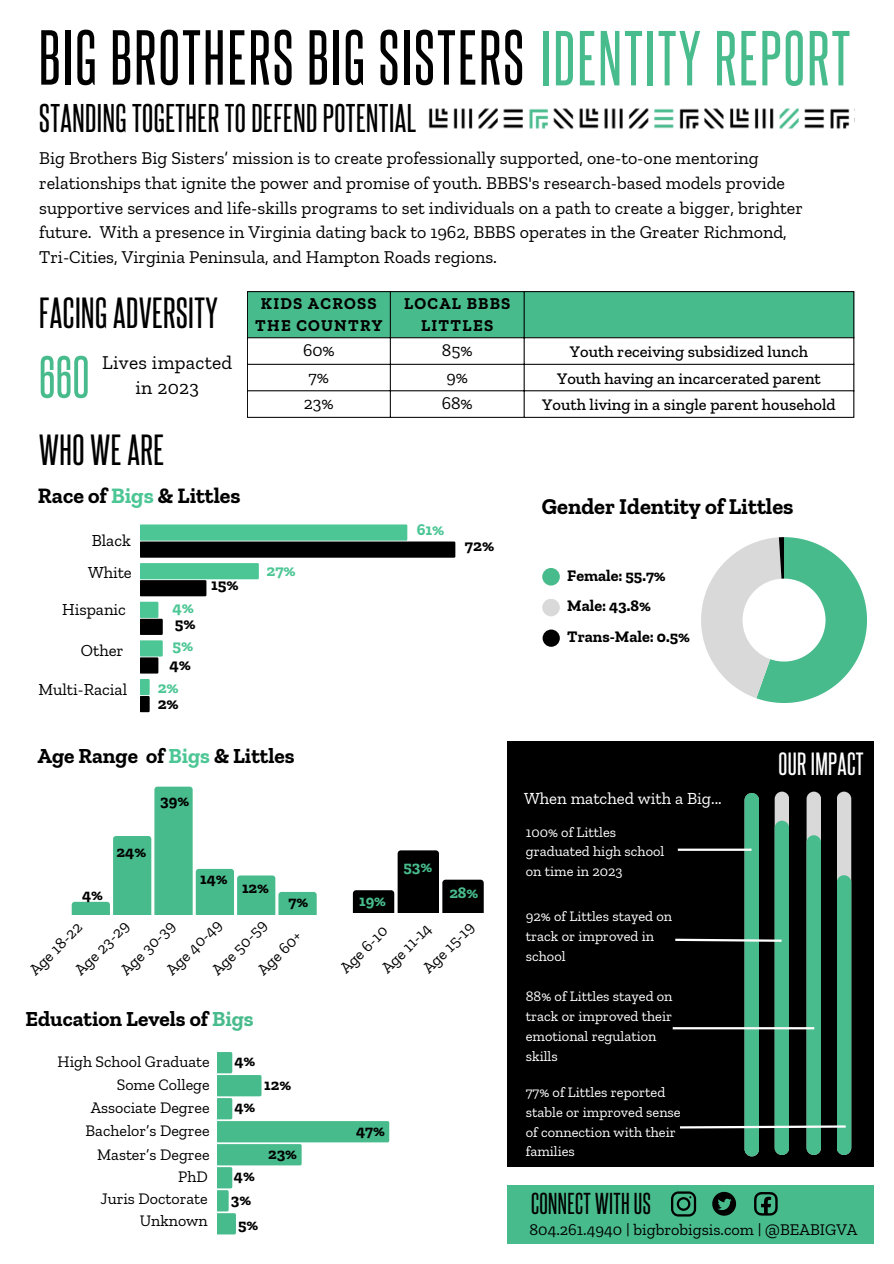
<style>
.page{position:relative;width:894px;height:1264px;background:#fff}
.page>*{position:absolute;margin:0;border:0;box-sizing:border-box;transform-origin:0 0}
.t1{font:66.15px "Steelfish Rg";letter-spacing:.035em;color:#000}
.t2{font:50.55px "Steelfish Rg";color:#48bb8c}
.t3{font:37.5px "Steelfish Rg";letter-spacing:.015em;color:#000}
.t4{font:34.5px "Steelfish Rg";letter-spacing:.015em;color:#000}
.t5{font:27.6px "Steelfish Rg";letter-spacing:.015em;color:#fff}
.t6{font:26.1px "Steelfish Rg";letter-spacing:.015em;color:#000}
.t7{font:700 22.5px "Zilla Slab";color:#000}
.t8{font:700 21.9px "Zilla Slab";color:#000}
.t9{font:700 21.3px "Zilla Slab";color:#000}
.t10{font:19.5px "Zilla Slab";letter-spacing:.015em;color:#000}
.t11{font:18px/24.8px "Zilla Slab";color:#000}
.t12{font:17.7px "Zilla Slab";color:#000}
.t13{font:16.8px "Zilla Slab";color:#000}
.t14{font:16.8px "Zilla Slab";color:#fff}
.t15{font:500 16.5px "Zilla Slab";color:#000}
.t16{font:700 16.5px/22.5px "Zilla Slab";letter-spacing:.075em;color:#000;text-align:center}
.t17{font:700 16.5px "Zilla Slab";color:#4bc694}
.t18{font:16.35px "Zilla Slab";color:#000}
.t19{font:16.05px "Zilla Slab";color:#000}
.t20{font:700 16.05px "Zilla Slab";color:#000}
.t21{font:700 16.05px "Zilla Slab";color:#48bb8c}
.t22{font:14.4px/19.8px "Zilla Slab";color:#fff}
.s1{color:#49bc8d}
.s2{color:#4bc694}
.s3{color:#48bb8c}
</style>
<div class="page">
<img style="left:428px;top:108px;width:422px;height:21px">
<div style="left:248px;top:292px;width:605px;height:45px;background:#48bb8c"></div>
<svg style="left:248px;top:338px;width:605px;height:79px"></svg>
<hr style="left:247px;top:292px;width:1px;height:125px;background:#000">
<hr style="left:390px;top:292px;width:1px;height:125px;background:#000">
<hr style="left:523px;top:292px;width:1px;height:125px;background:#000">
<hr style="left:853px;top:292px;width:1px;height:125px;background:#000">
<hr style="left:247px;top:291px;width:606px;height:1px;background:#000">
<hr style="left:247px;top:337px;width:606px;height:1px;background:#000">
<hr style="left:247px;top:364px;width:606px;height:1px;background:#000">
<hr style="left:247px;top:390px;width:606px;height:1px;background:#000">
<hr style="left:247px;top:417px;width:606px;height:1px;background:#000">
<svg style="left:141px;top:524px;width:314px;height:33px;background:#3c6f5a"></svg>
<svg style="left:141px;top:563px;width:118px;height:110px"></svg>
<svg style="left:141px;top:679px;width:9px;height:33px"></svg>
<div style="left:506px;top:741px;width:367px;height:425px;background:#000"></div>
<div style="left:836px;top:791px;width:15px;height:363px;background:#d9d9d9;border-radius:7px"></div>
<div style="left:836px;top:875px;width:15px;height:279px;background:#49bc8d;border-radius:7px"></div>
<div style="left:806px;top:791px;width:14px;height:363px;background:#d9d9d9;border-radius:7px"></div>
<div style="left:806px;top:835px;width:14px;height:319px;background:#49bc8d;border-radius:7px"></div>
<div style="left:774px;top:791px;width:15px;height:363px;background:#d9d9d9;border-radius:7px"></div>
<div style="left:774px;top:820px;width:15px;height:334px;background:#49bc8d;border-radius:7px"></div>
<div style="left:744px;top:793px;width:14px;height:363px;background:#49bc8d;border-radius:7px"></div>
<svg style="left:680px;top:1124px;width:166px;height:5px"></svg>
<hr style="left:672px;top:1027px;width:142px;height:2px;background:#fff">
<svg style="left:675px;top:937px;width:107px;height:6px"></svg>
<hr style="left:677px;top:848px;width:74px;height:2px;background:#fff">
<svg style="left:72px;top:786px;width:244px;height:129px"></svg>
<svg style="left:353px;top:850px;width:130px;height:62px"></svg>
<svg style="left:701px;top:537px;width:165px;height:166px"></svg>
<svg style="left:218px;top:1052px;width:171px;height:182px"></svg>
<div style="left:542px;top:629px;width:17px;height:17px;background:#000;border-radius:50%"></div>
<div style="left:542px;top:598px;width:17px;height:18px;background:#d9d9d9;border-radius:50%"></div>
<div style="left:542px;top:568px;width:17px;height:17px;background:#48bb8c;border-radius:50%"></div>
<div style="left:506px;top:1185px;width:367px;height:58px;background:#48bb8c"></div>
<svg style="left:712px;top:1191px;width:23px;height:24px"></svg>
<svg style="left:754px;top:1192px;width:23px;height:23px"></svg>
<svg style="left:671px;top:1191px;width:25px;height:25px"></svg>
<p class="t1" style="left:39px;top:15px;width:812px">BIG BROTHERS BIG SISTERS <span class="s1">IDENTITY REPORT</span></p>
<p class="t4" style="left:39px;top:96px;width:378px">STANDING TOGETHERTODEFENDPOTENTIAL</p>
<p class="t11" style="left:39px;top:145px;width:765px">Big Brothers Big Sisters’ mission is to create professionally supported, one-to-one mentoring relationships that ignite the power and promise of youth. BBBS's research-based models provide supportive services and life-skills programs to set individuals on a path to create a bigger, brighter future. With a presence in Virginia dating back to 1962, BBBS operates in the Greater Richmond,</p>
<p class="t11" style="left:39px;top:244px;width:459px">Tri-Cities, Virginia Peninsula, and Hampton Roads regions.</p>
<p class="t3" style="left:39px;top:289px;width:180px">FACINGADVERSITY</p>
<p class="t2" style="left:39px;top:344px;width:52px">660</p>
<p class="t10" style="left:102px;top:351px;width:131px">Lives impacted</p>
<p class="t10" style="left:135px;top:375px;width:65px">in 2023</p>
<p class="t3" style="left:39px;top:425px;width:126px">WHO WEARE</p>
<p class="t8" style="left:38px;top:482px;width:204px">Race of <span class="s2">Bigs</span> &amp; Littles</p>
<h5 class="t13" style="left:92px;top:530px;width:41px">Black</h5>
<p class="t13" style="left:88px;top:562px;width:45px">White</p>
<p class="t13" style="left:62px;top:599px;width:65px">Hispanic</p>
<p class="t13" style="left:81px;top:639px;width:44px">Other</p>
<p class="t13" style="left:38px;top:679px;width:90px">Multi-Racial</p>
<p class="t17" style="left:172px;top:597px;width:23px">4%</p>
<p class="t16" style="left:175px;top:612px;width:22px">5%</p>
<p class="t17" style="left:172px;top:636px;width:22px">5%</p>
<p class="t16" style="left:169px;top:652px;width:23px">4%</p>
<p class="t16" style="left:158px;top:691px;width:23px">2%</p>
<p class="t17" style="left:158px;top:677px;width:23px">2%</p>
<p class="t16" style="left:211px;top:573px;width:29px">15%</p>
<h1 class="t16" style="left:255px;top:292px;width:129px">KIDS ACROSS<br>THE COUNTRY</h1>
<h1 class="t16" style="left:404px;top:292px;width:108px">LOCAL BBBS<br>LITTLES</h1>
<h3 class="t12" style="left:303px;top:339px;width:33px">60%</h3>
<p class="t12" style="left:441px;top:339px;width:32px">85%</p>
<h6 class="t15" style="left:570px;top:341px;width:239px">Youth receiving subsidized lunch</h6>
<h3 class="t12" style="left:308px;top:366px;width:22px">7%</h3>
<h2 class="t12" style="left:446px;top:366px;width:23px">9%</h2>
<h6 class="t15" style="left:557px;top:368px;width:265px">Youth having an incarcerated parent</h6>
<h3 class="t12" style="left:304px;top:392px;width:31px">23%</h3>
<p class="t12" style="left:441px;top:392px;width:33px">68%</p>
<p class="t15" style="left:542px;top:395px;width:295px">Youth living in a single parent household</p>
<p class="t17" style="left:266px;top:560px;width:31px">27%</p>
<p class="t17" style="left:416px;top:519px;width:29px">61%</p>
<p class="t16" style="left:465px;top:534px;width:31px">72%</p>
<p class="t7" style="left:541px;top:493px;width:253px">Gender Identity of Littles</p>
<p class="t20" style="left:567px;top:566px;width:100px">Female: 55.7%</p>
<p class="t20" style="left:567px;top:596px;width:85px">Male: 43.8%</p>
<p class="t20" style="left:567px;top:626px;width:124px">Trans-Male: 0.5%</p>
<p class="t9" style="left:37px;top:743px;width:258px">Age Range of <span class="s2">Bigs</span> &amp; Littles</p>
<p class="t20" style="left:160px;top:790px;width:30px">39%</p>
<p class="t14" style="left:524px;top:787px;width:199px">When matched with a Big...</p>
<h5 class="t5" style="left:778px;top:746px;width:87px">OURIMPACT</h5>
<p class="t22" style="left:525px;top:821px;width:140px">100% of Littles graduated high school on time in 2023</p>
<p class="t22" style="left:525px;top:906px;width:148px">92% of Littles stayed on track or improved in school</p>
<p class="t22" style="left:525px;top:986px;width:148px">88% of Littles stayed on track or improved their emotional regulation skills</p>
<h5 class="t22" style="left:525px;top:1081px;width:156px">77% of Littles reported stable or improved sense of connection with their families</h5>
<p class="t20" style="left:117px;top:841px;width:31px">24%</p>
<p class="t21" style="left:403px;top:857px;width:30px">53%</p>
<p class="t20" style="left:200px;top:868px;width:29px">14%</p>
<p class="t20" style="left:242px;top:877px;width:28px">12%</p>
<h5 class="t21" style="left:449px;top:882px;width:31px">28%</h5>
<p class="t20" style="left:82px;top:884px;width:23px">4%</p>
<p class="t21" style="left:359px;top:890px;width:28px">19%</p>
<p class="t20" style="left:288px;top:891px;width:21px">7%</p>
<p class="t19" style="left:162px;top:965px;width:73px;rotate:-45deg">Age 40-49</p>
<p class="t19" style="left:207px;top:965px;width:72px;rotate:-45deg">Age 50-59</p>
<p class="t19" style="left:116px;top:965px;width:71px;rotate:-45deg">Age 30-39</p>
<p class="t19" style="left:71px;top:965px;width:70px;rotate:-45deg">Age 23-29</p>
<p class="t19" style="left:418px;top:963px;width:67px;rotate:-45deg">Age 15-19</p>
<p class="t19" style="left:25px;top:965px;width:69px;rotate:-45deg">Age 18-22</p>
<p class="t19" style="left:377px;top:963px;width:65px;rotate:-45deg">Age 11-14</p>
<p class="t19" style="left:335px;top:963px;width:61px;rotate:-45deg">Age 6-10</p>
<p class="t19" style="left:253px;top:965px;width:56px;rotate:-45deg">Age 60+</p>
<p class="t9" style="left:25px;top:1005px;width:229px">Education Levels of <span class="s3">Bigs</span></p>
<p class="t19" style="left:58px;top:1052px;width:153px">High School Graduate</p>
<p class="t19" style="left:117px;top:1075px;width:94px">Some College</p>
<p class="t19" style="left:91px;top:1097px;width:120px">Associate Degree</p>
<p class="t19" style="left:86px;top:1121px;width:125px">Bachelor’s Degree</p>
<p class="t19" style="left:97px;top:1144px;width:114px">Master’s Degree</p>
<p class="t19" style="left:178px;top:1167px;width:31px">PhD</p>
<p class="t19" style="left:100px;top:1188px;width:109px">Juris Doctorate</p>
<p class="t19" style="left:140px;top:1210px;width:69px">Unknown</p>
<p class="t20" style="left:234px;top:1051px;width:22px">4%</p>
<p class="t20" style="left:264px;top:1075px;width:28px">12%</p>
<h4 class="t20" style="left:234px;top:1097px;width:22px">4%</h4>
<p class="t20" style="left:356px;top:1121px;width:30px">47%</p>
<p class="t20" style="left:268px;top:1143px;width:30px">23%</p>
<p class="t20" style="left:234px;top:1165px;width:22px">4%</p>
<p class="t20" style="left:231px;top:1190px;width:22px">3%</p>
<p class="t20" style="left:238px;top:1215px;width:22px">5%</p>
<h4 class="t18" style="left:529px;top:1219px;width:329px">804.261.4940 | bigbrobigsis.com | @BEABIGVA</h4>
<p class="t6" style="left:531px;top:1186px;width:121px">CONNECT WITHUS</p>
</div>
